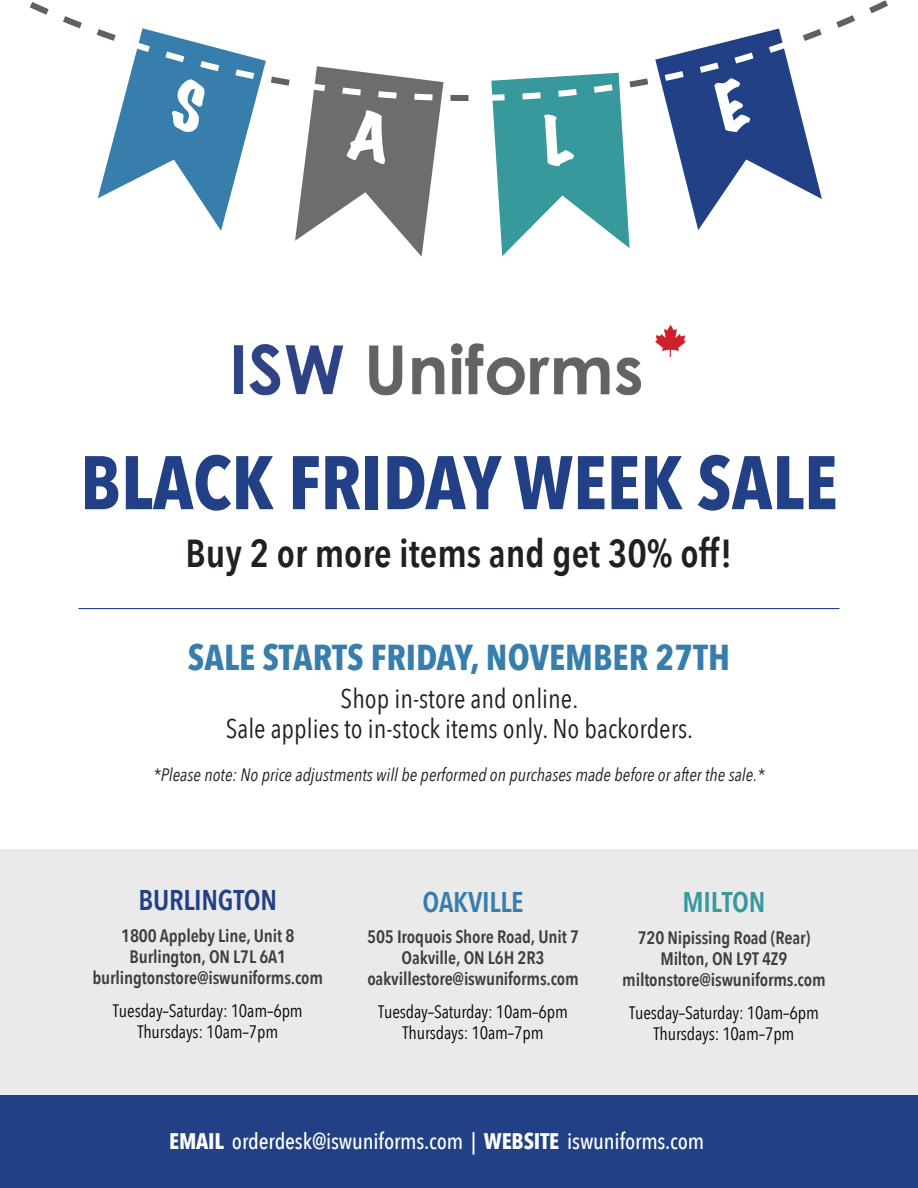
<style>
.page{position:relative;width:918px;height:1188px;background:#fff}
.page>*{position:absolute;margin:0;border:0;box-sizing:border-box;transform-origin:0 0}
.t1{font:700 75px "Avenir Next Condensed";color:#224086}
.t2{font:600 39px "Avenir Next Condensed";color:#231f20}
.t3{font:700 36px "Avenir Next Condensed";color:#377ead}
.t4{font:600 28.5px "Avenir Next Condensed";letter-spacing:-.01em;color:#224086}
.t5{font:600 28.5px "Avenir Next Condensed";letter-spacing:-.01em;color:#377ead}
.t6{font:600 28.5px "Avenir Next Condensed";letter-spacing:-.01em;color:#37999c}
.t7{font:27px/30px "Avenir Next Condensed";color:#231f20;text-align:center}
.t8{font:500 22.5px "Avenir Next Condensed";letter-spacing:-.01em;color:#fff}
.t9{font:600 18px/21px "Avenir Next Condensed";letter-spacing:-.01em;color:#3e3e3f;text-align:center}
.t10{font:18px/21px "Avenir Next Condensed";letter-spacing:-.01em;color:#040503;text-align:center}
.t11{font:italic 18px "Avenir Next Condensed";color:#231f20}
.s1{font-weight:700}
</style>
<div class="page">
<div style="left:0;top:849px;width:918px;height:256px;background:#eaeaea"></div>
<img style="left:234px;top:324px;width:452px;height:72px">
<div style="left:0;top:1096px;width:918px;height:92px;background:#224086"></div>
<svg style="left:450px;top:95px;width:19px;height:6px"></svg>
<svg style="left:63px;top:16px;width:19px;height:12px"></svg>
<svg style="left:836px;top:15px;width:19px;height:13px"></svg>
<svg style="left:30px;top:2px;width:19px;height:13px"></svg>
<svg style="left:869px;top:0;width:19px;height:13px"></svg>
<hr style="left:78px;top:608px;width:762px;height:1px;background:#204185">
<svg style="left:491px;top:73px;width:157px;height:183px"></svg>
<svg style="left:655px;top:29px;width:167px;height:201px"></svg>
<svg style="left:97px;top:28px;width:347px;height:229px"></svg>
<h1 class="t1" style="left:80px;top:437px;width:759px">BLACK FRIDAY WEEK SALE</h1>
<h2 class="t2" style="left:186px;top:520px;width:548px">Buy 2 or more items and get 30% off!</h2>
<h3 class="t3" style="left:188px;top:635px;width:544px">SALE STARTS FRIDAY, NOVEMBER 27TH</h3>
<h3 class="t7" style="left:226px;top:682px;width:469px">Shop in-store and online.<br>Sale applies to in-stock items only. No backorders.</h3>
<p class="t11" style="left:153px;top:764px;width:613px">*Please note: No price adjustments will be performed on purchases made before or after the sale.*</p>
<h3 class="t4" style="left:139px;top:876px;width:140px">BURLINGTON</h3>
<p class="t9" style="left:93px;top:924px;width:232px">1800 Appleby Line, Unit 8<br>Burlington, ON L7L 6A1 burlingtonstore@iswuniforms.com</p>
<p class="t10" style="left:113px;top:999px;width:191px">Tuesday–Saturday: 10am–6pm<br>Thursdays: 10am–7pm</p>
<h3 class="t5" style="left:423px;top:877px;width:103px">OAKVILLE</h3>
<p class="t9" style="left:367px;top:926px;width:213px">505 Iroquois Shore Road, Unit 7<br>Oakville, ON L6H 2R3 oakvillestore@iswuniforms.com</p>
<p class="t10" style="left:378px;top:1001px;width:191px">Tuesday–Saturday: 10am–6pm<br>Thursdays: 10am–7pm</p>
<h3 class="t6" style="left:683px;top:878px;width:84px">MILTON</h3>
<p class="t9" style="left:622px;top:926px;width:205px">720 Nipissing Road (Rear)<br>Milton, ON L9T 4Z9 miltonstore@iswuniforms.com</p>
<p class="t10" style="left:629px;top:1001px;width:191px">Tuesday–Saturday: 10am–6pm<br>Thursdays: 10am–7pm</p>
<p class="t8" style="left:169px;top:1127px;width:536px"><span class="s1">EMAIL</span> orderdesk@iswuniforms.com | <span class="s1">WEBSITE</span> iswuniforms.com</p>
</div>
